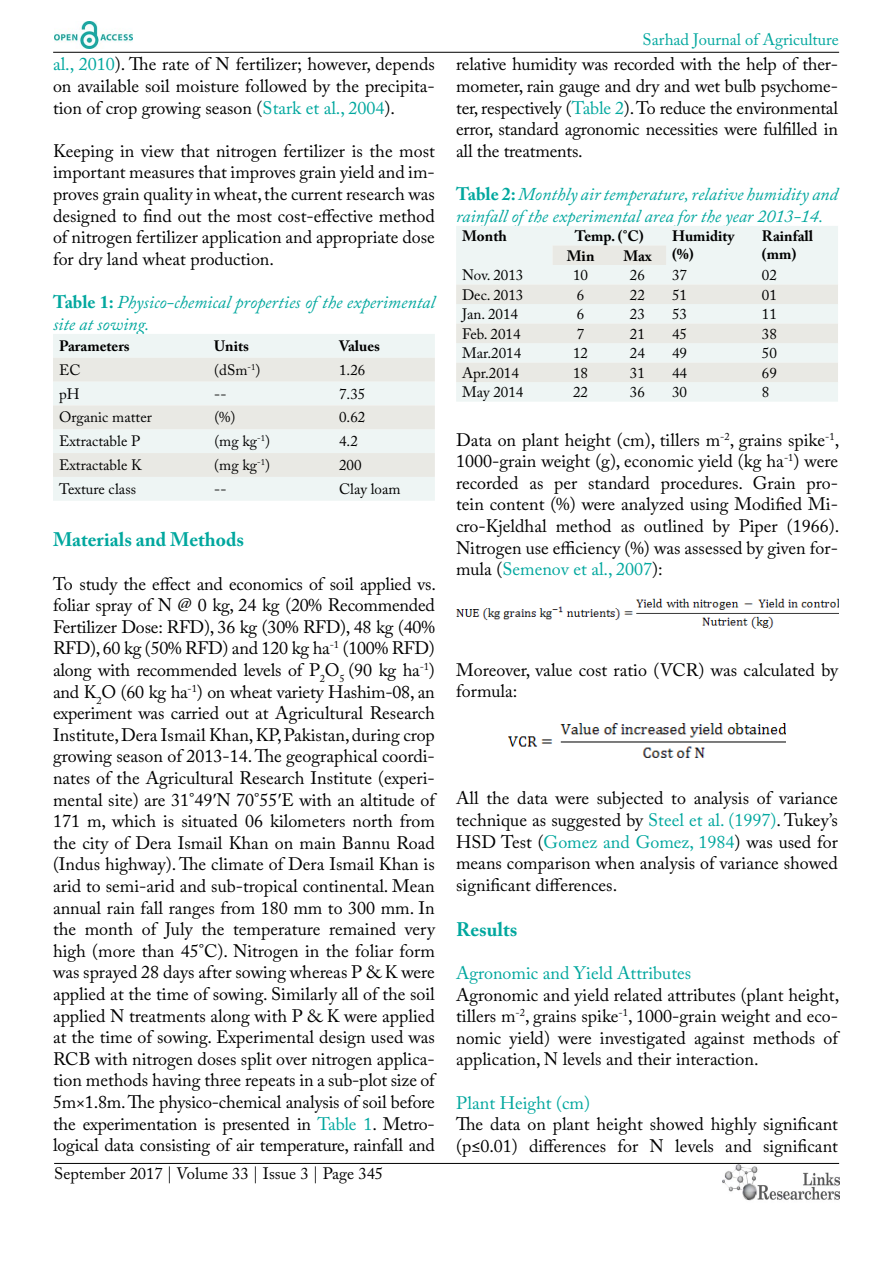
<style>
.page{position:relative;width:893px;height:1263px;background:#fff}
.page>*{position:absolute;margin:0;border:0;box-sizing:border-box;transform-origin:0 0}
.t1{font:700 19.5px "Adobe Caslon Pro";color:#00a79e}
.t2{font:18px/21.6px "Adobe Caslon Pro";color:#000;text-align:justify}
.t3{font:italic 18px/21.6px "Adobe Caslon Pro";color:#00a79e}
.t4{font:18px "Adobe Caslon Pro";color:#00a79e}
.t5{font:16.5px "Adobe Caslon Pro";color:#000}
.t6{font:16.5px "Adobe Caslon Pro";color:#00a79e}
.t7{font:15px "Adobe Caslon Pro";color:#000}
.t8{font:700 15px/18px "Adobe Caslon Pro";color:#000}
.s1{color:#00a79e}
.s2{font-weight:700;font-style:normal}
.s3{font-family:"Times New Roman"}
</style>
<div class="page">
<hr style="left:53px;top:52px;width:786px;height:1px;background:#000">
<hr style="left:54px;top:1163px;width:785px;height:1px;background:#000">
<img style="left:722px;top:1165px;width:117px;height:36px">
<img style="left:54px;top:22px;width:78px;height:27px">
<div style="left:53px;top:334px;width:382px;height:167px;background:#eef5f4"></div>
<svg style="left:53px;top:358px;width:382px;height:119px;background:#ebedea"></svg>
<div style="left:456px;top:226px;width:382px;height:176px;background:#eef5f4"></div>
<svg style="left:456px;top:245px;width:382px;height:137px;background:#ebefec"></svg>
<img style="left:456px;top:598px;width:382px;height:31px">
<img style="left:508px;top:723px;width:278px;height:35px">
<p class="t2" style="left:53px;top:53px;width:383px"><span class="s1">al., 2010</span>). The rate of N fertilizer; however, depends on available soil moisture followed by the precipita&shy;tion of crop growing season (<span class="s1">Stark et al., 2004</span>).</p>
<p class="t2" style="left:53px;top:140px;width:383px">Keeping in view that nitrogen fertilizer is the most important measures that improves grain yield and im&shy;proves grain quality in wheat, the current research was designed to find out the most cost-effective method of nitrogen fertilizer application and appropriate dose for dry land wheat production.</p>
<p class="t3" style="left:53px;top:291px;width:383px"><span class="s2">Table 1:</span> Physico-chemical properties of the experimental site at sowing.</p>
<p class="t8" style="left:59px;top:337px;width:72px">Parameters</p>
<p class="t8" style="left:214px;top:337px;width:36px">Units</p>
<p class="t8" style="left:339px;top:337px;width:42px">Values</p>
<p class="t7" style="left:59px;top:361px;width:23px">EC</p>
<p class="t7" style="left:214px;top:361px;width:48px">(dSm<sup>-1</sup>)</p>
<p class="t7" style="left:339px;top:361px;width:28px">1.26</p>
<p class="t7" style="left:59px;top:385px;width:22px">pH</p>
<p class="t7" style="left:214px;top:385px;width:14px">--</p>
<p class="t7" style="left:339px;top:385px;width:28px">7.35</p>
<p class="t7" style="left:59px;top:408px;width:94px">Organic matter</p>
<p class="t7" style="left:214px;top:408px;width:23px">(%)</p>
<p class="t7" style="left:339px;top:408px;width:28px">0.62</p>
<p class="t7" style="left:59px;top:432px;width:83px">Extractable P</p>
<p class="t7" style="left:214px;top:432px;width:57px">(mg kg<sup>-1</sup>)</p>
<p class="t7" style="left:339px;top:432px;width:20px">4.2</p>
<p class="t7" style="left:59px;top:456px;width:84px">Extractable K</p>
<p class="t7" style="left:214px;top:456px;width:57px">(mg kg<sup>-1</sup>)</p>
<p class="t7" style="left:339px;top:456px;width:24px">200</p>
<p class="t7" style="left:59px;top:480px;width:78px">Texture class</p>
<p class="t7" style="left:214px;top:480px;width:14px">--</p>
<p class="t7" style="left:339px;top:480px;width:63px">Clay loam</p>
<p class="t1" style="left:53px;top:528px;width:193px">Materials and Methods</p>
<p class="t2" style="left:53px;top:573px;width:385px">To study the effect and economics of soil applied vs. foliar spray of N @ 0 kg, 24 kg (20% Recommended Fertilizer Dose: RFD), 36 kg (30% RFD), 48 kg (40% RFD), 60 kg (50% RFD) and 120 kg ha<sup>-1</sup> (100% RFD) along with recommended levels of P<sub>2</sub>O<sub>5</sub> (90 kg ha<sup>-1</sup>) and K<sub>2</sub>O (60 kg ha<sup>-1</sup>) on wheat variety Hashim-08, an experiment was carried out at Agricultural Research Institute, Dera Ismail Khan, KP, Pakistan, during crop growing season of 2013-14. The geographical coordi&shy;nates of the Agricultural Research Institute (experi&shy;mental site) are 31°49<span class="s3">′</span>N 70°55<span class="s3">′</span>E with an altitude of 171 m, which is situated 06 kilometers north from the city of Dera Ismail Khan on main Bannu Road (Indus highway). The climate of Dera Ismail Khan is arid to semi-arid and sub-tropical continental. Mean annual rain fall ranges from 180 mm to 300 mm. In the month of July the temperature remained very high (more than 45°C). Nitrogen in the foliar form was sprayed 28 days after sowing whereas P &amp; K were applied at the time of sowing. Similarly all of the soil applied N treatments along with P &amp; K were applied at the time of sowing. Experimental design used was RCB with nitrogen doses split over nitrogen applica&shy;tion methods having three repeats in a sub-plot size of 5m×1.8m. The physico-chemical analysis of soil before the experimentation is presented in <span class="s1">Table 1</span>. Metro&shy;logical data consisting of air temperature, rainfall and</p>
<p class="t5" style="left:54px;top:1164px;width:331px">September 2017 | Volume 33 | Issue 3 | Page 345</p>
<p class="t6" style="left:643px;top:30px;width:198px">Sarhad Journal of Agriculture</p>
<p class="t2" style="left:456px;top:53px;width:383px">relative humidity was recorded with the help of ther&shy;mometer, rain gauge and dry and wet bulb psychome&shy;ter, respectively (<span class="s1">Table 2</span>). To reduce the environmental error, standard agronomic necessities were fulfilled in all the treatments.</p>
<p class="t3" style="left:456px;top:183px;width:383px"><span class="s2">Table 2:</span> Monthly air temperature, relative humidity and rainfall of the experimental area for the year 2013-14.</p>
<p class="t8" style="left:462px;top:227px;width:46px">Month</p>
<p class="t8" style="left:575px;top:227px;width:71px">Temp. (°C)</p>
<p class="t8" style="left:672px;top:227px;width:64px">Humidity (%)</p>
<p class="t8" style="left:762px;top:227px;width:53px">Rainfall</p>
<p class="t8" style="left:567px;top:247px;width:29px">Min</p>
<p class="t8" style="left:623px;top:247px;width:30px">Max</p>
<p class="t8" style="left:762px;top:245px;width:36px">(mm)</p>
<p class="t7" style="left:462px;top:266px;width:63px">Nov. 2013</p>
<p class="t7" style="left:573px;top:266px;width:16px">10</p>
<p class="t7" style="left:630px;top:266px;width:16px">26</p>
<p class="t7" style="left:672px;top:266px;width:16px">37</p>
<p class="t7" style="left:762px;top:266px;width:16px">02</p>
<p class="t7" style="left:462px;top:286px;width:63px">Dec. 2013</p>
<p class="t7" style="left:577px;top:286px;width:9px">6</p>
<p class="t7" style="left:630px;top:286px;width:16px">22</p>
<p class="t7" style="left:672px;top:286px;width:16px">51</p>
<p class="t7" style="left:762px;top:286px;width:16px">01</p>
<p class="t7" style="left:462px;top:305px;width:57px">Jan. 2014</p>
<p class="t7" style="left:577px;top:305px;width:9px">6</p>
<p class="t7" style="left:630px;top:305px;width:16px">23</p>
<p class="t7" style="left:672px;top:305px;width:16px">53</p>
<p class="t7" style="left:762px;top:305px;width:16px">11</p>
<p class="t7" style="left:462px;top:325px;width:60px">Feb. 2014</p>
<p class="t7" style="left:577px;top:325px;width:9px">7</p>
<p class="t7" style="left:630px;top:325px;width:16px">21</p>
<p class="t7" style="left:672px;top:325px;width:16px">45</p>
<p class="t7" style="left:762px;top:325px;width:16px">38</p>
<p class="t7" style="left:462px;top:344px;width:61px">Mar.2014</p>
<p class="t7" style="left:573px;top:344px;width:16px">12</p>
<p class="t7" style="left:630px;top:344px;width:16px">24</p>
<p class="t7" style="left:672px;top:344px;width:16px">49</p>
<p class="t7" style="left:762px;top:344px;width:16px">50</p>
<p class="t7" style="left:462px;top:364px;width:58px">Apr.2014</p>
<p class="t7" style="left:573px;top:364px;width:16px">18</p>
<p class="t7" style="left:630px;top:364px;width:16px">31</p>
<p class="t7" style="left:672px;top:364px;width:16px">44</p>
<p class="t7" style="left:762px;top:364px;width:16px">69</p>
<p class="t7" style="left:462px;top:383px;width:63px">May 2014</p>
<p class="t7" style="left:573px;top:383px;width:16px">22</p>
<p class="t7" style="left:630px;top:383px;width:16px">36</p>
<p class="t7" style="left:672px;top:383px;width:16px">30</p>
<p class="t7" style="left:762px;top:383px;width:9px">8</p>
<p class="t2" style="left:456px;top:428px;width:385px">Data on plant height (cm), tillers m<sup>-2</sup>, grains spike<sup>-1</sup>, 1000-grain weight (g), economic yield (kg ha<sup>-1</sup>) were recorded as per standard procedures. Grain pro&shy;tein content (%) were analyzed using Modified Mi&shy;cro-Kjeldhal method as outlined by Piper (1966).<br>Nitrogen use efficiency (%) was assessed by given for&shy;mula (<span class="s1">Semenov et al., 2007</span>):</p>
<p class="t2" style="left:456px;top:659px;width:383px">Moreover, value cost ratio (VCR) was calculated by formula:</p>
<p class="t2" style="left:456px;top:787px;width:383px">All the data were subjected to analysis of variance technique as suggested by <span class="s1">Steel et al. (1997)</span>. Tukey’s HSD Test (<span class="s1">Gomez and Gomez, 1984</span>) was used for means comparison when analysis of variance showed significant differences.</p>
<p class="t1" style="left:456px;top:918px;width:63px">Results</p>
<p class="t4" style="left:456px;top:962px;width:237px">Agronomic and Yield Attributes</p>
<p class="t2" style="left:456px;top:984px;width:385px">Agronomic and yield related attributes (plant height, tillers m<sup>-2</sup>, grains spike<sup>-1</sup>, 1000-grain weight and eco&shy;nomic yield) were investigated against methods of application, N levels and their interaction.</p>
<p class="t4" style="left:456px;top:1092px;width:135px">Plant Height (cm)</p>
<p class="t2" style="left:456px;top:1113px;width:383px">The data on plant height showed highly significant (p≤0.01) differences for N levels and significant</p>
</div>
